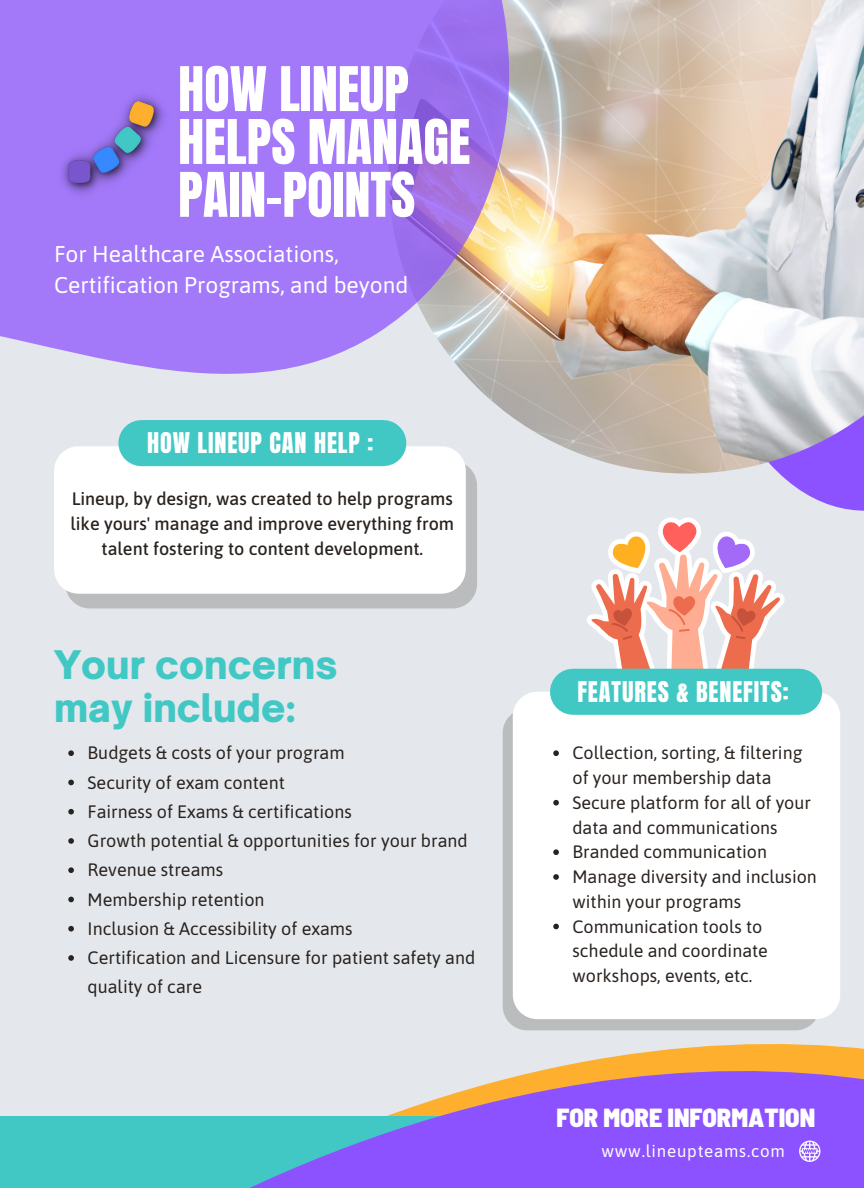
<style>
.page{position:relative;width:864px;height:1188px;background:#e4e8ed}
.page>*{position:absolute;margin:0;border:0;box-sizing:border-box;transform-origin:0 0}
.t1{font:52.35px/52.8px "Anton";color:#fff}
.t2{font:900 37.8px/42.8px "Open Sauce One";color:#42c8c4}
.t3{font:900 semi-condensed 26.1px "Barlow";color:#fff}
.t4{font:24.3px "Anton";letter-spacing:.035em;color:#fff}
.t5{font:22.8px/30.3px "Asap";color:#fff}
.t6{font:18px/29.2px "Asap";color:#29221e}
.t7{font:500 18px/24.8px "Asap";color:#29221e;text-align:center}
.t8{font:17.85px/24.8px "Asap";color:#29221e}
.t9{font:16.95px "Asap";letter-spacing:.045em;color:#fff}
</style>
<div class="page">
<svg style="left:780px;top:474px;width:84px;height:37px;fill:#8c52ff"></svg>
<div style="left:65px;top:461px;width:412px;height:147px;background:#bbbcbe;border-radius:24px"></div>
<img style="left:466px;top:0;width:398px;height:474px">
<div style="left:503px;top:709px;width:317px;height:321px;background:#bbbcbe;border-radius:24px"></div>
<svg style="left:587px;top:517px;width:200px;height:152px"></svg>
<svg style="left:0;top:0;width:588px;height:456px;fill:#a379fa"></svg>
<div style="left:513px;top:692px;width:327px;height:327px;background:#fff;border-radius:24px"></div>
<svg style="left:507px;top:1019px;width:322px;height:27px"></svg>
<div style="left:0;top:1116px;width:864px;height:72px;background:#42c8c4"></div>
<svg style="left:250px;top:1046px;width:614px;height:142px;fill:#8c52ff"></svg>
<svg style="left:799px;top:1141px;width:21px;height:21px"></svg>
<img style="left:54px;top:86px;width:117px;height:116px">
<svg style="left:553px;top:750px;width:6px;height:6px"></svg>
<svg style="left:553px;top:800px;width:6px;height:6px"></svg>
<svg style="left:553px;top:849px;width:6px;height:6px"></svg>
<svg style="left:553px;top:874px;width:6px;height:6px"></svg>
<svg style="left:553px;top:924px;width:6px;height:5px"></svg>
<svg style="left:68px;top:750px;width:6px;height:6px"></svg>
<svg style="left:68px;top:780px;width:6px;height:5px"></svg>
<svg style="left:68px;top:809px;width:6px;height:6px"></svg>
<svg style="left:68px;top:838px;width:6px;height:6px"></svg>
<svg style="left:68px;top:867px;width:6px;height:6px"></svg>
<svg style="left:68px;top:897px;width:6px;height:5px"></svg>
<svg style="left:68px;top:926px;width:6px;height:6px"></svg>
<svg style="left:68px;top:955px;width:6px;height:6px"></svg>
<div style="left:54px;top:446px;width:412px;height:148px;background:#fff;border-radius:24px"></div>
<div style="left:141px;top:420px;width:242px;height:46px;background:#42c8c4"></div>
<div style="left:573px;top:669px;width:226px;height:46px;background:#42c8c4"></div>
<h1 class="t1" style="left:178px;top:63px;width:294px">HOW LINEUP<br>HELPS MANAGE<br>PAIN-POINTS</h1>
<p class="t5" style="left:54px;top:239px;width:356px">For Healthcare Associations,<br>Certification Programs, and beyond</p>
<h3 class="t4" style="left:147px;top:426px;width:228px">HOW LINEUP CAN HELP :</h3>
<p class="t7" style="left:71px;top:486px;width:385px">Lineup, by design, was created to help programs like yours' manage and improve everything from talent fostering to content development.</p>
<h2 class="t2" style="left:54px;top:643px;width:285px">Your concerns may include:</h2>
<p class="t6" style="left:88px;top:738px;width:389px">Budgets &amp; costs of your program<br>Security of exam content<br>Fairness of Exams &amp; certifications<br>Growth potential &amp; opportunities for your brand<br>Revenue streams<br>Membership retention<br>Inclusion &amp; Accessibility of exams<br>Certification and Licensure for patient safety and quality of care</p>
<h3 class="t4" style="left:577px;top:674px;width:213px">FEATURES &amp; BENEFITS:</h3>
<p class="t8" style="left:573px;top:741px;width:246px">Collection, sorting, &amp; filtering of your membership data<br>Secure platform for all of your data and communications<br>Branded communication<br>Manage diversity and inclusion within your programs<br>Communication tools to schedule and coordinate workshops, events, etc.</p>
<h3 class="t3" style="left:556px;top:1101px;width:260px">FOR MORE INFORMATION</h3>
<p class="t9" style="left:601px;top:1141px;width:185px">www.lineupteams.com</p>
</div>
